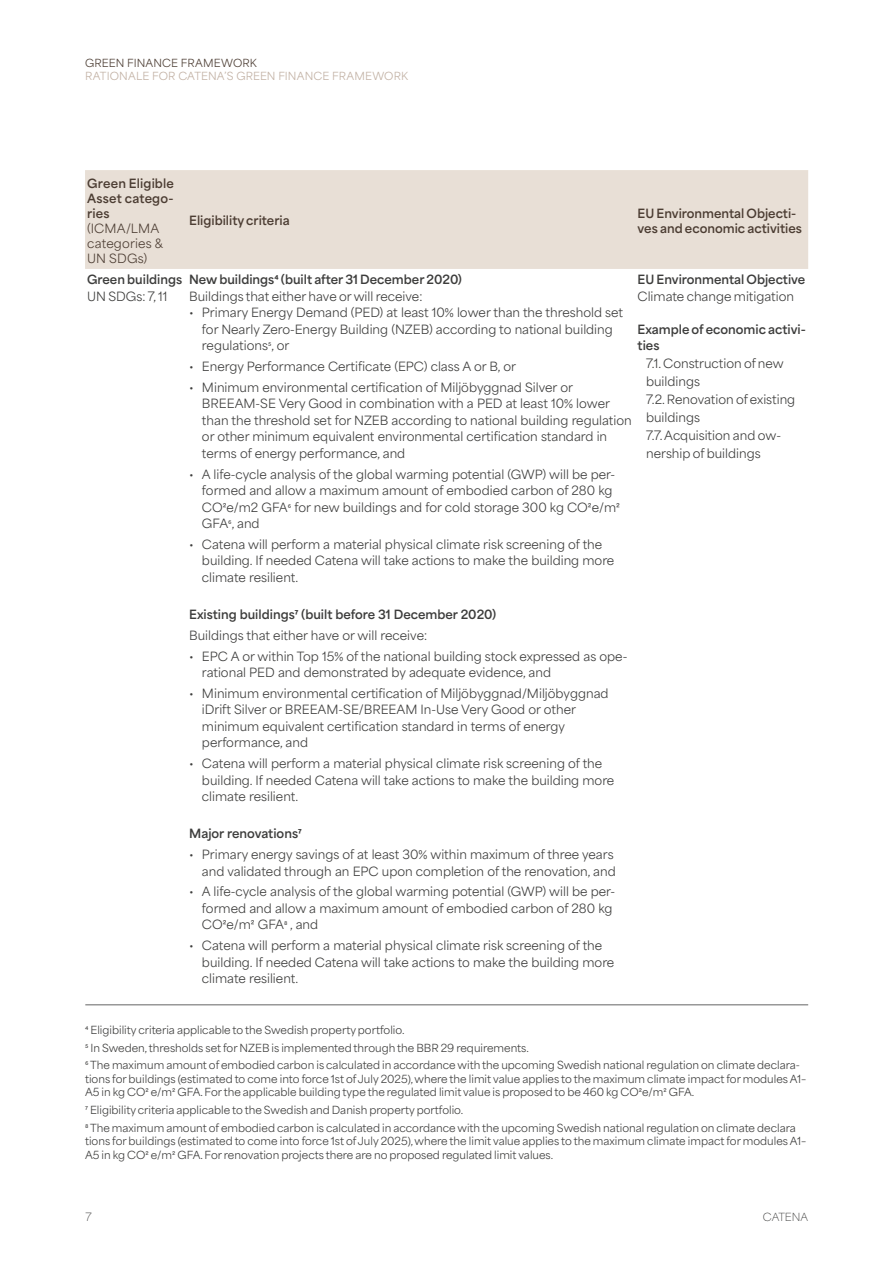
<style>
.page{position:relative;width:893px;height:1263px;background:#fff}
.page>*{position:absolute;margin:0;border:0;box-sizing:border-box;transform-origin:0 0}
.Tabell_normal{font:12px/16.5px "Area Normal";color:#3d3d3c}
.Tabell_normal-2{font:700 12px/16.5px "Area Normal";color:#3d3d3c}
.Tabell_normal-3{font:700 12px/15px "Area Normal";color:#4c3d33}
.Brödtext_-_punktlista{font:700 12px "Area Normal";color:#3d3d3c}
.Brödtext_-_punktlista-2{font:12px "Area Normal";color:#3d3d3c}
.Diagramrubrik{font:700 12px/15px "Area Normal";letter-spacing:.015em;color:#4c3d33;text-align:justify}
.Diagramrubrik-2{font:12px/15px "Area Normal";letter-spacing:.01em;color:#4c3d33}
.Mellis_1{font:700 12px "Area Normal";color:#3d3d3c}
.Mellis_1-2{font:12px "Area Normal";color:#3d3d3c}
.Fotnot{font:10.5px/13.5px "Area Normal";color:#3d3d3c}
.Huvudrubrik{font:10.5px "Area Normal";letter-spacing:.015em;color:#c1b0a3}
.Huvudrubrik-2{font:10.5px "Area Normal";letter-spacing:.015em;color:#4c3d33}
.Flagga_2_a_raden{font:100 10.5px "Area Normal";color:#3d3d3c}
.s1{font-size:10.5px}
</style>
<div class="page">
<div style="left:85px;top:170px;width:723px;height:99px;background:#e8dfd6"></div>
<hr style="left:85px;top:1004px;width:723px;height:1px;background:#646463">
<p class="Huvudrubrik-2" style="left:85px;top:53px;width:173px">GREEN FINANCE FRAMEWORK</p>
<p class="Huvudrubrik" style="left:85px;top:67px;width:325px">RATIONALE FOR CATENA’S GREEN FINANCE FRAMEWORK</p>
<p class="Diagramrubrik" style="left:87px;top:174px;width:88px">Green Eligible Asset catego&shy;ries</p>
<p class="Diagramrubrik-2" style="left:87px;top:219px;width:78px">(ICMA/LMA categories &amp;<br>UN SDGs)</p>
<p class="Mellis_1" style="left:87px;top:269px;width:97px">Green buildings</p>
<p class="Mellis_1-2" style="left:87px;top:286px;width:82px">UN SDGs: 7, 11</p>
<p class="Tabell_normal-3" style="left:189px;top:212px;width:102px">Eligibility criteria</p>
<p class="Tabell_normal-3" style="left:638px;top:204px;width:166px">EU Environmental Objecti&shy;ves and economic activities</p>
<p class="Tabell_normal-2" style="left:189px;top:270px;width:274px">New buildings4 (built after 31 December 2020)</p>
<p class="Tabell_normal" style="left:189px;top:286px;width:235px">Buildings that either have or will receive:</p>
<p class="Tabell_normal" style="left:202px;top:303px;width:423px;text-indent:-13px">• Primary Energy Demand (PED) at least 10% lower than the threshold set for Nearly Zero-Energy Building (NZEB) according to national building regulations<span class="s1">5</span>, or</p>
<p class="Tabell_normal" style="left:189px;top:357px;width:328px">• Energy Performance Certificate (EPC) class A or B, or</p>
<p class="Tabell_normal" style="left:202px;top:377px;width:431px;text-indent:-13px">• Minimum environmental certification of Miljöbyggnad Silver or BREEAM-SE Very Good in combination with a PED at least 10% lower than the threshold set for NZEB according to national building regulation or other minimum equivalent environmental certification standard in terms of energy performance, and</p>
<p class="Tabell_normal" style="left:202px;top:464px;width:419px;text-indent:-13px">• A life-cycle analysis of the global warming potential (GWP) will be per&shy;formed and allow a maximum amount of embodied carbon of 280 kg CO2e/m2 GFA<span class="s1">6</span> for new buildings and for cold storage 300 kg CO2e/m2<br>GFA<span class="s1">6</span>, and</p>
<p class="Tabell_normal" style="left:202px;top:534px;width:414px;text-indent:-13px">• Catena will perform a material physical climate risk screening of the building. If needed Catena will take actions to make the building more climate resilient.</p>
<p class="Brödtext_-_punktlista" style="left:189px;top:604px;width:309px">Existing buildings7 (built before 31 December 2020)</p>
<p class="Brödtext_-_punktlista-2" style="left:189px;top:625px;width:239px">Buildings that either have or will receive:</p>
<p class="Tabell_normal" style="left:202px;top:646px;width:427px;text-indent:-13px">• EPC A or within Top 15% of the national building stock expressed as ope&shy;rational PED and demonstrated by adequate evidence, and</p>
<p class="Tabell_normal" style="left:202px;top:683px;width:408px;text-indent:-13px">• Minimum environmental certification of Miljöbyggnad/Miljöbyggnad iDrift Silver or BREEAM-SE/BREEAM In-Use Very Good or other minimum equivalent certification standard in terms of energy performance, and</p>
<p class="Tabell_normal" style="left:202px;top:754px;width:414px;text-indent:-13px">• Catena will perform a material physical climate risk screening of the building. If needed Catena will take actions to make the building more climate resilient.</p>
<p class="Brödtext_-_punktlista" style="left:189px;top:823px;width:114px">Major renovations7</p>
<p class="Tabell_normal" style="left:189px;top:845px;width:428px;text-align:right">• Primary energy savings of at least 30% within maximum of three years and validated through an EPC upon completion of the renovation, and</p>
<p class="Tabell_normal" style="left:202px;top:882px;width:415px;text-indent:-13px">• A life-cycle analysis of the global warming potential (GWP) will be per&shy;formed and allow a maximum amount of embodied carbon of 280 kg<br>CO2e/m2 GFA<span class="s1">8</span> , and</p>
<p class="Tabell_normal" style="left:202px;top:936px;width:414px;text-indent:-13px">• Catena will perform a material physical climate risk screening of the building. If needed Catena will take actions to make the building more climate resilient.</p>
<p class="Tabell_normal-2" style="left:638px;top:270px;width:169px">EU Environmental Objective</p>
<p class="Tabell_normal" style="left:638px;top:286px;width:158px">Climate change mitigation</p>
<p class="Tabell_normal-2" style="left:638px;top:320px;width:170px">Example of economic activi&shy;ties</p>
<p class="Tabell_normal" style="left:646px;top:353px;width:151px;line-height:18px">7.1. Construction of new buildings<br>7.2. Renovation of existing buildings<br>7.7. Acquisition and ow&shy;nership of buildings</p>
<p class="Fotnot" style="left:85px;top:1022px;width:321px">4 Eligibility criteria applicable to the Swedish property portfolio.</p>
<p class="Fotnot" style="left:85px;top:1039px;width:445px">5 In Sweden, thresholds set for NZEB is implemented through the BBR 29 requirements.</p>
<p class="Fotnot" style="left:85px;top:1057px;width:723px">6 The maximum amount of embodied carbon is calculated in accordance with the upcoming Swedish national regulation on climate declara&shy;tions for buildings (estimated to come into force 1st of July 2025), where the limit value applies to the maximum climate impact for modules A1–<br>A5 in kg CO2 e/m2 GFA. For the applicable building type the regulated limit value is proposed to be 460 kg CO2e/m2 GFA.</p>
<p class="Fotnot" style="left:85px;top:1102px;width:380px">7 Eligibility criteria applicable to the Swedish and Danish property portfolio.</p>
<p class="Fotnot" style="left:85px;top:1120px;width:723px">8 The maximum amount of embodied carbon is calculated in accordance with the upcoming Swedish national regulation on climate declara tions for buildings (estimated to come into force 1st of July 2025), where the limit value applies to the maximum climate impact for modules A1–<br>A5 in kg CO2 e/m2 GFA. For renovation projects there are no proposed regulated limit values.</p>
<p class="Flagga_2_a_raden" style="left:85px;top:1208px;width:9px">7</p>
<p class="Flagga_2_a_raden" style="left:763px;top:1208px;width:47px">CATENA</p>
</div>
